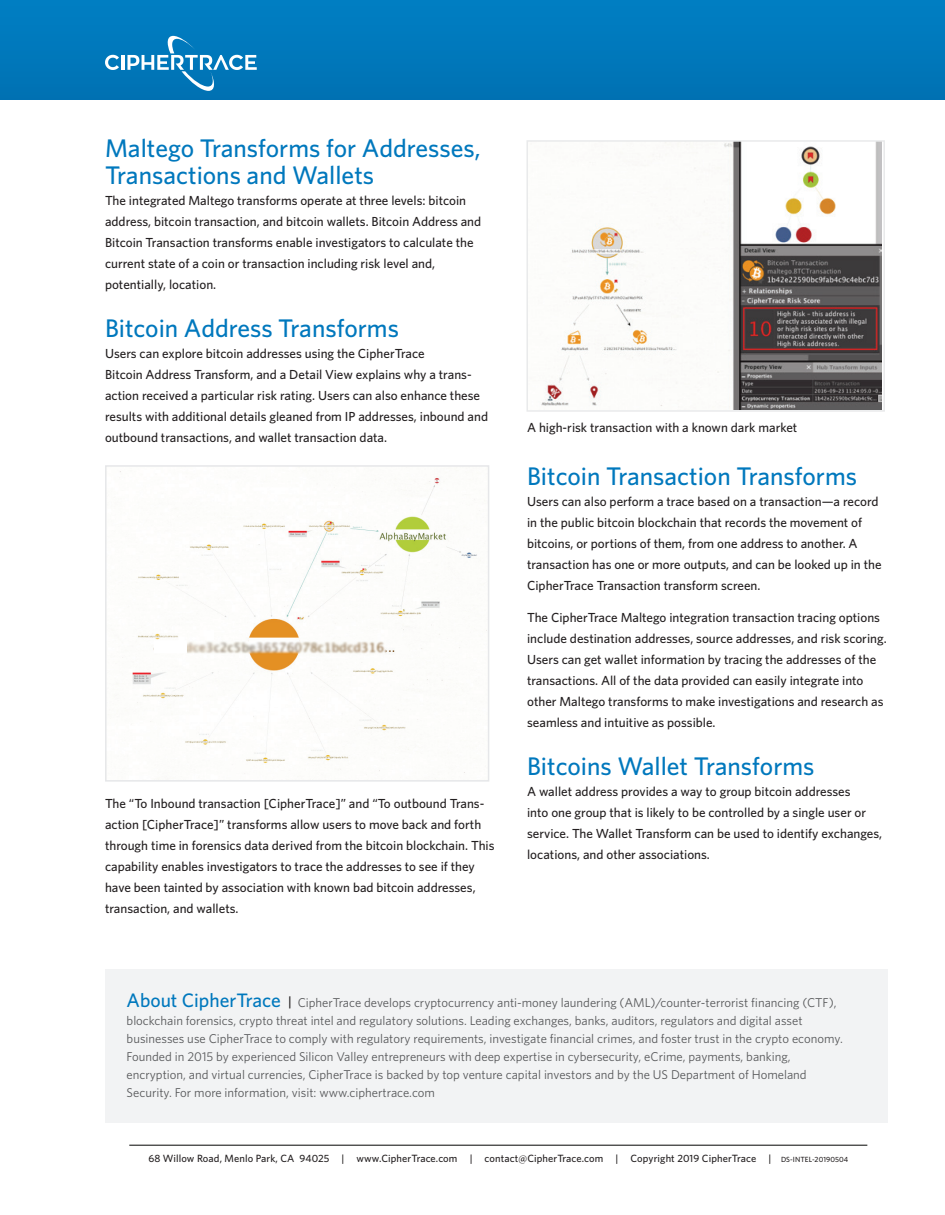
<style>
.page{position:relative;width:945px;height:1215px;background:#fff}
.page>*{position:absolute;margin:0;border:0;box-sizing:border-box;transform-origin:0 0}
.t1{font:500 25.5px/27px "Whitney";color:#0078bd}
.t2{font:500 13.2px/21px "Whitney";color:#231f20}
.t3{font:12.75px/18px "Whitney";color:#57585a}
.t4{font:500 10.5px "Whitney";letter-spacing:.01em;color:#231f20}
.s1{font-weight:500;font-size:19.5px;color:#0078bd}
.s2{font-weight:500;font-size:13.5px;color:#231f20}
.s3{font-size:7.5px}
</style>
<div class="page">
<div style="left:105px;top:969px;width:782px;height:154px;background:#f2f3f4"></div>
<div style="left:0;top:1px;width:945px;height:99px;background:#0079bc"></div>
<hr style="left:129px;top:1145px;width:738px;height:1px;background:#040503">
<svg style="left:105px;top:55px;width:14px;height:15px"></svg>
<hr style="left:121px;top:55px;width:3px;height:15px;background:#fff">
<svg style="left:127px;top:36px;width:130px;height:55px"></svg>
<img style="left:541px;top:143px;width:340px;height:266px">
<div style="left:526px;top:140px;width:359px;height:272px;border:2px solid #e9eaeb"></div>
<img style="left:120px;top:471px;width:357px;height:303px">
<div style="left:105px;top:465px;width:384px;height:317px;border:2px solid #e6e7e9"></div>
<h1 class="t1" style="left:105px;top:133px;width:377px">Maltego Transforms for Addresses,<br>Transactions and Wallets</h1>
<p class="t2" style="left:105px;top:189px;width:378px">The integrated Maltego transforms operate at three levels: bitcoin address, bitcoin transaction, and bitcoin wallets. Bitcoin Address and Bitcoin Transaction transforms enable investigators to calculate the current state of a coin or transaction including risk level and, potentially, location.</p>
<h1 class="t1" style="left:105px;top:313px;width:296px">Bitcoin Address Transforms</h1>
<p class="t2" style="left:105px;top:342px;width:385px">Users can explore bitcoin addresses using the CipherTrace<br>Bitcoin Address Transform, and a Detail View explains why a trans&shy;action received a particular risk rating. Users can also enhance these results with additional details gleaned from IP addresses, inbound and outbound transactions, and wallet transaction data.</p>
<p class="t2" style="left:105px;top:793px;width:391px">The “To Inbound transaction [CipherTrace]” and “To outbound Trans&shy;action [CipherTrace]” transforms allow users to move back and forth through time in forensics data derived from the bitcoin blockchain. This capability enables investigators to trace the addresses to see if they have been tainted by association with known bad bitcoin addresses, transaction, and wallets.</p>
<p class="t2" style="left:527px;top:417px;width:272px">A high-risk transaction with a known dark market</p>
<h1 class="t1" style="left:527px;top:462px;width:332px">Bitcoin Transaction Transforms</h1>
<p class="t2" style="left:527px;top:491px;width:356px">Users can also perform a trace based on a transaction—a record in the public bitcoin blockchain that records the movement of bitcoins, or portions of them, from one address to another. A transaction has one or more outputs, and can be looked up in the CipherTrace Transaction transform screen.</p>
<p class="t2" style="left:527px;top:606px;width:361px">The CipherTrace Maltego integration transaction tracing options include destination addresses, source addresses, and risk scoring.<br>Users can get wallet information by tracing the addresses of the transactions. All of the data provided can easily integrate into other Maltego transforms to make investigations and research as seamless and intuitive as possible.</p>
<h1 class="t1" style="left:527px;top:752px;width:289px">Bitcoins Wallet Transforms</h1>
<p class="t2" style="left:527px;top:780px;width:357px">A wallet address provides a way to group bitcoin addresses<br>into one group that is likely to be controlled by a single user or service. The Wallet Transform can be used to identify exchanges, locations, and other associations.</p>
<p class="t3" style="left:127px;top:994px;width:718px"><span class="s1">About CipherTrace</span> <span class="s2">|</span> CipherTrace develops cryptocurrency anti-money laundering (AML)/counter-terrorist financing (CTF), blockchain forensics, crypto threat intel and regulatory solutions. Leading exchanges, banks, auditors, regulators and digital asset businesses use CipherTrace to comply with regulatory requirements, investigate financial crimes, and foster trust in the crypto economy.<br>Founded in 2015 by experienced Silicon Valley entrepreneurs with deep expertise in cybersecurity, eCrime, payments, banking, encryption, and virtual currencies, CipherTrace is backed by top venture capital investors and by the US Department of Homeland Security. For more information, visit: www.ciphertrace.com</p>
<p class="t4" style="left:148px;top:1152px;width:701px">68 Willow Road, Menlo Park, CA 94025 | www.CipherTrace.com | contact@CipherTrace.com | Copyright 2019 CipherTrace | <span class="s3">DS-INTEL-20190504</span></p>
</div>
